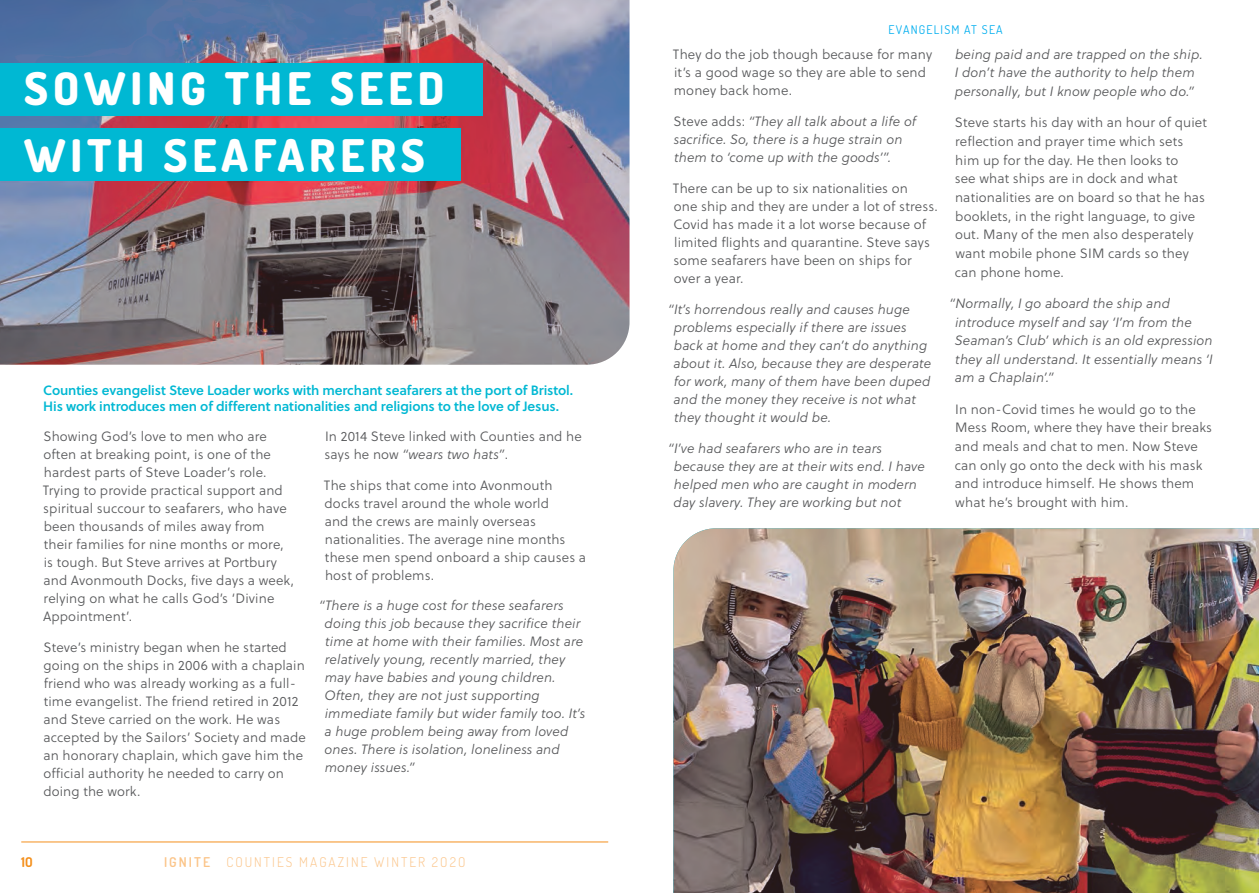
<style>
.page{position:relative;width:1259px;height:893px;background:#fff}
.page>*{position:absolute;margin:0;border:0;box-sizing:border-box;transform-origin:0 0}
.t1{font:800 45px/67.5px "Dosis";letter-spacing:.11em;color:#fff}
.t2{font:13.5px/18px "Soleil Lt";letter-spacing:.01em;color:#57585a}
.t3{font:italic 13.5px/18px "Soleil Lt";letter-spacing:.01em;color:#57585a}
.t4{font:13.5px/16.5px "Soleil Sb";letter-spacing:-.01em;color:#00b8d3}
.t5{font:300 13.5px "Dosis";letter-spacing:.15em;color:#fbc488}
.t6{font:700 13.5px "Dosis";color:#f4901d}
.t7{font:12px "Dosis";letter-spacing:.1em;color:#00aeef}
.s1{font-style:italic}
.s2{font-weight:600}
.s3{font-style:normal}
</style>
<div class="page">
<hr style="left:21px;top:842px;width:587px;height:1px;background:#f4901d">
<img style="left:0;top:0;width:629px;height:365px">
<div style="left:0;top:64px;width:483px;height:52px;background:#00b8d3"></div>
<div style="left:0;top:129px;width:461px;height:52px;background:#00b8d3"></div>
<img style="left:673px;top:528px;width:586px;height:365px">
<h1 class="t1" style="left:24px;top:54px;width:421px">SOWING THE SEED<br>WITH SEAFARERS</h1>
<p class="t4" style="left:43px;top:381px;width:531px">Counties evangelist Steve Loader works with merchant seafarers at the port of Bristol.<br>His work introduces men of different nationalities and religions to the love of Jesus.</p>
<p class="t2" style="left:43px;top:427px;width:253px">Showing God’s love to men who are often at breaking point, is one of the hardest parts of Steve Loader’s role.<br>Trying to provide practical support and spiritual succour to seafarers, who have been thousands of miles away from their families for nine months or more, is tough. But Steve arrives at Portbury and Avonmouth Docks, five days a week, relying on what he calls God’s ‘Divine Appointment’.</p>
<p class="t2" style="left:43px;top:638px;width:264px">Steve’s ministry began when he started going on the ships in 2006 with a chaplain friend who was already working as a full&shy;time evangelist. The friend retired in 2012 and Steve carried on the work. He was accepted by the Sailors’ Society and made an honorary chaplain, which gave him the official authority he needed to carry on doing the work.</p>
<p class="t2" style="left:324px;top:427px;width:259px">In 2014 Steve linked with Counties and he says he now <span class="s1">“wears two hats”</span>.</p>
<p class="t2" style="left:324px;top:476px;width:264px">The ships that come into Avonmouth docks travel around the whole world<br>and the crews are mainly overseas nationalities. The average nine months these men spend onboard a ship causes a host of problems.</p>
<p class="t3" style="left:324px;top:597px;width:262px;text-indent:-5px">“There is a huge cost for these seafarers doing this job because they sacrifice their time at home with their families. Most are relatively young, recently married, they may have babies and young children.<br>Often, they are not just supporting immediate family but wider family too. It’s a huge problem being away from loved ones. There is isolation, loneliness and money issues.”</p>
<p class="t6" style="left:21px;top:853px;width:13px">10</p>
<p class="t5" style="left:164px;top:853px;width:303px"><span class="s2">IGNITE</span> COUNTIES MAGAZINE WINTER 2O2O</p>
<p class="t7" style="left:888px;top:21px;width:116px">EVANGELISM AT SEA</p>
<p class="t2" style="left:673px;top:45px;width:261px">They do the job though because for many it’s a good wage so they are able to send money back home.</p>
<p class="t3" style="left:673px;top:112px;width:244px"><span class="s3">Steve adds:</span> “They all talk about a life of sacrifice. So, there is a huge strain on them to ‘come up with the goods’”.</p>
<p class="t2" style="left:673px;top:179px;width:266px">There can be up to six nationalities on<br>one ship and they are under a lot of stress.<br>Covid has made it a lot worse because of limited flights and quarantine. Steve says some seafarers have been on ships for over a year.</p>
<p class="t3" style="left:673px;top:300px;width:259px;text-indent:-5px">“It’s horrendous really and causes huge problems especially if there are issues back at home and they can’t do anything about it. Also, because they are desperate for work, many of them have been duped and the money they receive is not what they thought it would be.</p>
<p class="t3" style="left:673px;top:439px;width:253px;text-indent:-5px">“I’ve had seafarers who are in tears because they are at their wits end. I have helped men who are caught in modern day slavery. They are working but not</p>
<p class="t3" style="left:955px;top:45px;width:249px;line-height:18.6px">being paid and are trapped on the ship.<br>I don’t have the authority to help them personally, but I know people who do.”</p>
<p class="t2" style="left:954px;top:113px;width:254px;line-height:18.6px">Steve starts his day with an hour of quiet reflection and prayer time which sets him up for the day. He then looks to<br>see what ships are in dock and what nationalities are on board so that he has booklets, in the right language, to give out. Many of the men also desperately want mobile phone SIM cards so they can phone home.</p>
<p class="t3" style="left:954px;top:294px;width:259px;line-height:18.6px;text-indent:-5px">“Normally, I go aboard the ship and introduce myself and say ‘I’m from the Seaman’s Club’ which is an old expression they all understand. It essentially means ‘I am a Chaplain’.”</p>
<p class="t2" style="left:954px;top:400px;width:259px;line-height:18.6px">In non-Covid times he would go to the Mess Room, where they have their breaks and meals and chat to men. Now Steve can only go onto the deck with his mask and introduce himself. He shows them what he’s brought with him.</p>
</div>
